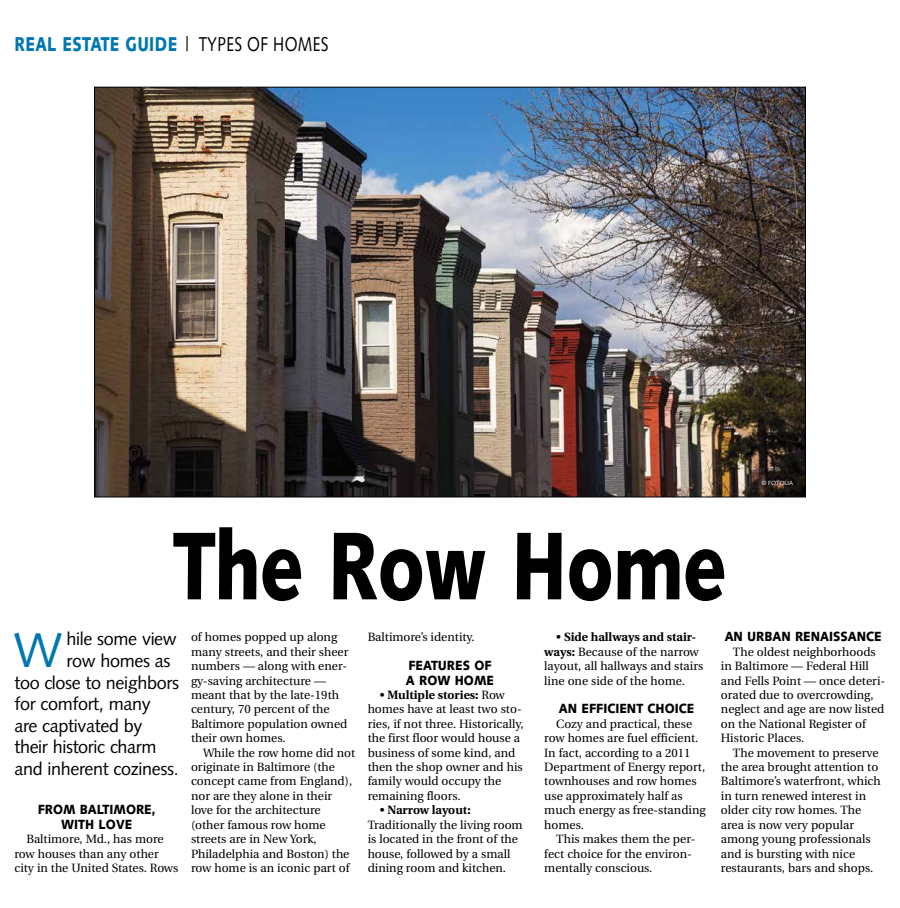
<style>
.page{position:relative;width:900px;height:908px;background:#fff}
.page>*{position:absolute;margin:0;border:0;box-sizing:border-box;transform-origin:0 0}
.t1{font:900 96px "Syntax";letter-spacing:-.015em;color:#000;scale:.77 1}
.t2{font:48.6px "Syntax";color:#0077b1}
.t3{font:900 20px "Syntax";letter-spacing:.025em;color:#0077b1;scale:.77 1}
.t4{font:18px "Syntax";letter-spacing:-.02em;color:#000}
.t5{font:900 13.3px/14.4px "Syntax";color:#000;text-align:center;scale:.91 1}
.t6{font:12px/14.4px "Utopia";color:#000}
.t7{font:6px "Syntax";color:#fff}
.s1{font-weight:400;color:#000}
.s2{font-weight:700}
</style>
<div class="page">
<img style="left:96px;top:89px;width:708px;height:406px">
<h3 class="t3" style="left:14px;top:32px;width:410px">REAL ESTATE GUIDE <span class="s1">| TYPES OF HOMES</span></h3>
<h1 class="t1" style="left:173px;top:509px;width:721px">The Row Home</h1>
<p class="t7" style="left:762px;top:478px;width:33px">© FOTOLIA</p>
<h2 class="t2" style="left:14px;top:621px;width:50px">W</h2>
<h3 class="t4" style="left:67px;top:628px;width:112px">hile some view</h3>
<h3 class="t4" style="left:67px;top:650px;width:105px">row homes as</h3>
<h3 class="t4" style="left:14px;top:671px;width:166px">too close to neighbors</h3>
<h3 class="t4" style="left:14px;top:693px;width:138px">for comfort, many</h3>
<h3 class="t4" style="left:14px;top:714px;width:130px">are captivated by</h3>
<h3 class="t4" style="left:14px;top:736px;width:144px">their historic charm</h3>
<h3 class="t4" style="left:14px;top:758px;width:166px">and inherent coziness.</h3>
<p class="t5" style="left:38px;top:802px;width:131px">FROM BALTIMORE,<br>WITH LOVE</p>
<p class="t6" style="left:14px;top:831px;width:165px;text-indent:12px">Baltimore, Md., has more row houses than any other city in the United States. Rows</p>
<p class="t6" style="left:191px;top:630px;width:159px">of homes popped up along many streets, and their sheer numbers — along with ener&shy;gy-saving architecture — meant that by the late-19th century, 70 percent of the<br>Baltimore population owned their own homes.</p>
<p class="t6" style="left:191px;top:745px;width:166px;text-indent:12px">While the row home did not originate in Baltimore (the concept came from England), nor are they alone in their love for the architecture (other famous row home streets are in New York,<br>Philadelphia and Boston) the row home is an iconic part of</p>
<p class="t6" style="left:368px;top:630px;width:109px">Baltimore’s identity.</p>
<p class="t5" style="left:406px;top:658px;width:98px;text-align:left">FEATURES OF<br>A ROW HOME</p>
<p class="t6" style="left:368px;top:687px;width:158px;text-indent:12px">• <span class="s2">Multiple stories:</span> Row homes have at least two sto&shy;ries, if not three. Historically, the first floor would house a business of some kind, and then the shop owner and his family would occupy the remaining floors.</p>
<p class="t6" style="left:368px;top:803px;width:157px;text-indent:12px">• <span class="s2">Narrow layout:<br></span>Traditionally the living room is located in the front of the house, followed by a small dining room and kitchen.</p>
<p class="t6" style="left:544px;top:630px;width:160px;text-indent:12px">• <span class="s2">Side hallways and stair&shy;ways:</span> Because of the narrow layout, all hallways and stairs line one side of the home.</p>
<p class="t5" style="left:559px;top:701px;width:150px">AN EFFICIENT CHOICE</p>
<p class="t6" style="left:544px;top:716px;width:163px;text-indent:12px">Cozy and practical, these row homes are fuel efficient.<br>In fact, according to a 2011<br>Department of Energy report, townhouses and row homes use approximately half as much energy as free-standing homes.</p>
<p class="t6" style="left:544px;top:831px;width:153px;text-indent:12px">This makes them the per&shy;fect choice for the environ&shy;mentally conscious.</p>
<p class="t5" style="left:725px;top:629px;width:174px">AN URBAN RENAISSANCE</p>
<p class="t6" style="left:721px;top:644px;width:166px;text-indent:12px">The oldest neighborhoods in Baltimore — Federal Hill and Fells Point — once deteri&shy;orated due to overcrowding, neglect and age are now listed on the National Register of<br>Historic Places.</p>
<p class="t6" style="left:721px;top:745px;width:161px;text-indent:12px">The movement to preserve the area brought attention to<br>Baltimore’s waterfront, which in turn renewed interest in older city row homes. The area is now very popular among young professionals and is bursting with nice restaurants, bars and shops.</p>
</div>
